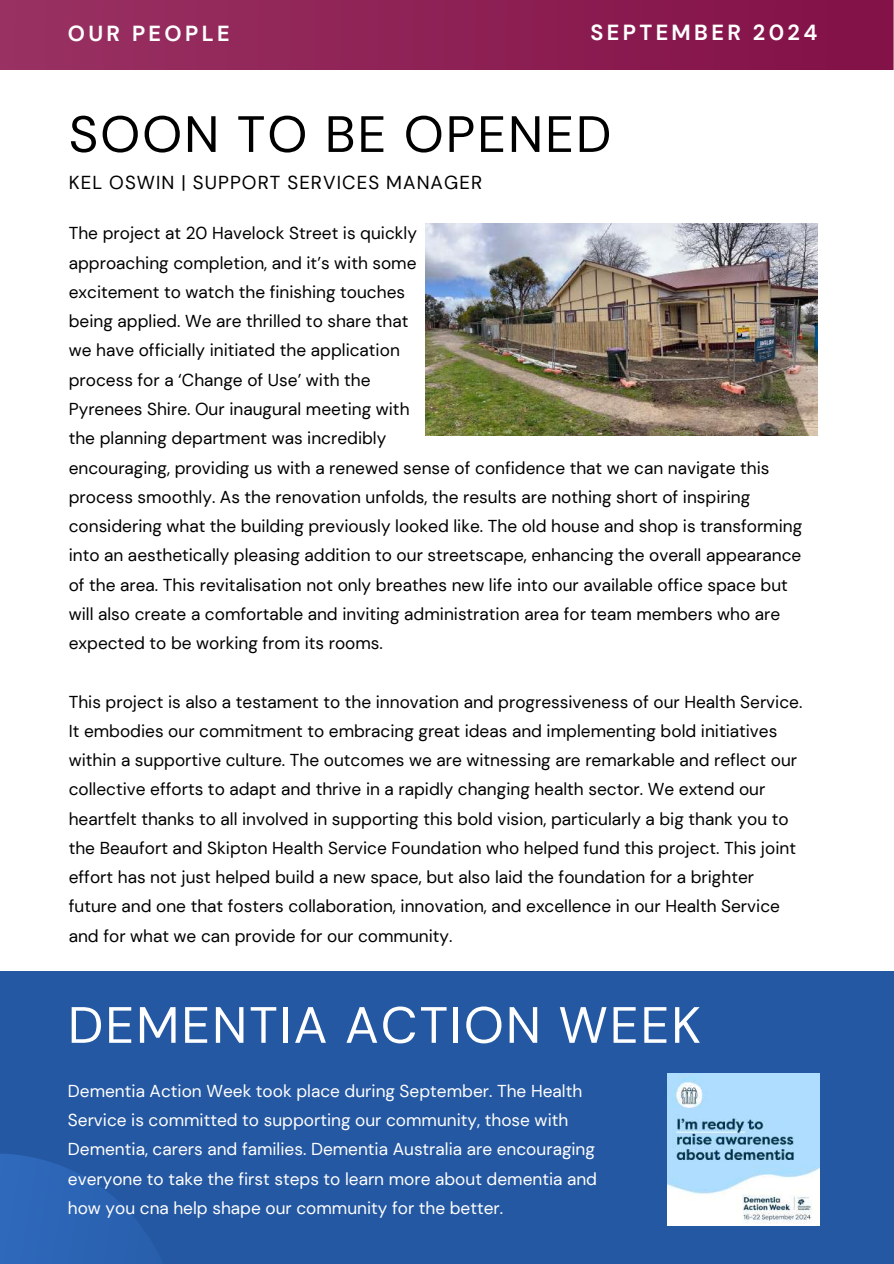
<style>
.page{position:relative;width:894px;height:1264px;background:#fff}
.page>*{position:absolute;margin:0;border:0;box-sizing:border-box;transform-origin:0 0}
.t1{font:51px "DM Sans";letter-spacing:.04em;color:#fff}
.t2{font:51px "DM Sans";letter-spacing:.04em;color:#000}
.t3{font:700 21.75px "DM Sans";letter-spacing:.155em;color:#fff}
.t4{font:18.75px "DM Sans";letter-spacing:.055em;color:#000}
.t5{font:17.25px/29.2px "DM Sans";color:#000}
.t6{font:17.25px/29.2px "DM Sans";color:#fff}
</style>
<div class="page">
<svg style="left:0;top:0;width:893px;height:70px;fill:#8e2154"></svg>
<div style="left:0;top:971px;width:893px;height:292px;background:#2458a2"></div>
<svg style="left:0;top:1153px;width:157px;height:110px;fill:#2b64b4"></svg>
<img style="left:425px;top:224px;width:392px;height:211px">
<img style="left:667px;top:1073px;width:152px;height:152px">
<p class="t3" style="left:68px;top:19px;width:163px">OUR PEOPLE</p>
<p class="t3" style="left:590px;top:18px;width:228px">SEPTEMBER 2024</p>
<h1 class="t2" style="left:69px;top:101px;width:544px">SOON TO BE OPENED</h1>
<p class="t4" style="left:69px;top:170px;width:415px">KEL OSWIN | SUPPORT SERVICES MANAGER</p>
<p class="t5" style="left:69px;top:219px;width:734px">The project at 20 Havelock Street is quickly<br>approaching completion, and it’s with some<br>excitement to watch the finishing touches<br>being applied. We are thrilled to share that<br>we have officially initiated the application<br>process for a ‘Change of Use’ with the<br>Pyrenees Shire. Our inaugural meeting with<br>the planning department was incredibly<br>encouraging, providing us with a renewed sense of confidence that we can navigate this process smoothly. As the renovation unfolds, the results are nothing short of inspiring considering what the building previously looked like. The old house and shop is transforming into an aesthetically pleasing addition to our streetscape, enhancing the overall appearance of the area. This revitalisation not only breathes new life into our available office space but will also create a comfortable and inviting administration area for team members who are expected to be working from its rooms.</p>
<p class="t5" style="left:69px;top:687px;width:735px">This project is also a testament to the innovation and progressiveness of our Health Service.<br>It embodies our commitment to embracing great ideas and implementing bold initiatives within a supportive culture. The outcomes we are witnessing are remarkable and reflect our collective efforts to adapt and thrive in a rapidly changing health sector. We extend our heartfelt thanks to all involved in supporting this bold vision, particularly a big thank you to the Beaufort and Skipton Health Service Foundation who helped fund this project. This joint effort has not just helped build a new space, but also laid the foundation for a brighter future and one that fosters collaboration, innovation, and excellence in our Health Service and for what we can provide for our community.</p>
<h1 class="t1" style="left:68px;top:992px;width:634px">DEMENTIA ACTION WEEK</h1>
<p class="t6" style="left:68px;top:1076px;width:530px">Dementia Action Week took place during September. The Health Service is committed to supporting our community, those with Dementia, carers and families. Dementia Australia are encouraging everyone to take the first steps to learn more about dementia and how you cna help shape our community for the better.</p>
</div>
